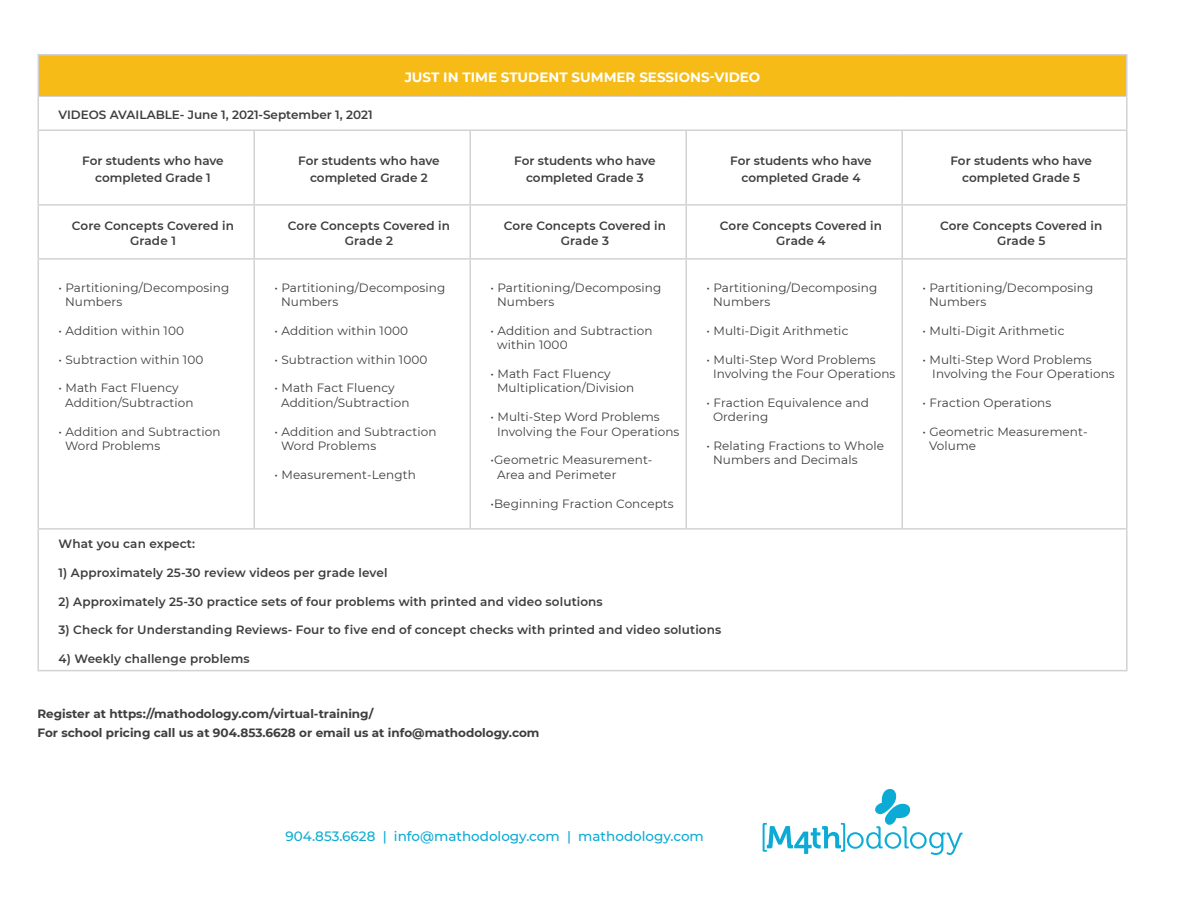
<style>
.page{position:relative;width:1188px;height:918px;background:#fff}
.page>*{position:absolute;margin:0;border:0;box-sizing:border-box;transform-origin:0 0}
.t1{font:500 13.5px "Montserrat";color:#0babd5}
.Subhead_2{font:700 13.5px "Montserrat";color:#fff}
.t2{font:12px "Montserrat";letter-spacing:.01em;color:#3e3e3f}
.t3{font:600 12px/14.4px "Montserrat";letter-spacing:.005em;color:#3e3e3f;text-align:center}
.t4{font:700 12px "Montserrat";color:#3e3e3f}
</style>
<div class="page">
<svg style="left:763px;top:789px;width:200px;height:66px"></svg>
<div style="left:38px;top:55px;width:1089px;height:42px;background:#f6bb17"></div>
<hr style="left:39px;top:96px;width:215px;height:1px;background:#d1d2d4">
<hr style="left:254px;top:96px;width:216px;height:1px;background:#d1d2d4">
<hr style="left:470px;top:96px;width:216px;height:1px;background:#d1d2d4">
<hr style="left:686px;top:96px;width:216px;height:1px;background:#d1d2d4">
<hr style="left:902px;top:96px;width:224px;height:1px;background:#d1d2d4">
<hr style="left:254px;top:206px;width:1px;height:52px;background:#d1d2d4">
<hr style="left:470px;top:206px;width:1px;height:52px;background:#d1d2d4">
<hr style="left:686px;top:206px;width:1px;height:52px;background:#d1d2d4">
<hr style="left:254px;top:260px;width:1px;height:268px;background:#d1d2d4">
<hr style="left:470px;top:260px;width:1px;height:268px;background:#d1d2d4">
<hr style="left:686px;top:260px;width:1px;height:268px;background:#d1d2d4">
<hr style="left:902px;top:260px;width:1px;height:268px;background:#d1d2d4">
<hr style="left:38px;top:204px;width:216px;height:2px;background:#d1d2d4">
<hr style="left:254px;top:204px;width:216px;height:2px;background:#d1d2d4">
<hr style="left:470px;top:204px;width:216px;height:2px;background:#d1d2d4">
<hr style="left:686px;top:204px;width:216px;height:2px;background:#d1d2d4">
<hr style="left:38px;top:528px;width:216px;height:2px;background:#d1d2d4">
<hr style="left:254px;top:528px;width:216px;height:2px;background:#d1d2d4">
<hr style="left:470px;top:528px;width:216px;height:2px;background:#d1d2d4">
<hr style="left:686px;top:528px;width:216px;height:2px;background:#d1d2d4">
<hr style="left:902px;top:528px;width:226px;height:2px;background:#d1d2d4">
<hr style="left:254px;top:131px;width:1px;height:73px;background:#d1d2d4">
<hr style="left:470px;top:131px;width:1px;height:73px;background:#d1d2d4">
<hr style="left:686px;top:131px;width:1px;height:73px;background:#d1d2d4">
<hr style="left:902px;top:131px;width:1px;height:73px;background:#d1d2d4">
<hr style="left:38px;top:130px;width:216px;height:1px;background:#d1d2d4">
<hr style="left:254px;top:130px;width:216px;height:1px;background:#d1d2d4">
<hr style="left:470px;top:130px;width:216px;height:1px;background:#d1d2d4">
<hr style="left:686px;top:130px;width:216px;height:1px;background:#d1d2d4">
<hr style="left:902px;top:130px;width:226px;height:1px;background:#d1d2d4">
<hr style="left:902px;top:204px;width:226px;height:2px;background:#d1d2d4">
<hr style="left:902px;top:206px;width:1px;height:52px;background:#d1d2d4">
<hr style="left:38px;top:258px;width:216px;height:2px;background:#d1d2d4">
<hr style="left:254px;top:258px;width:216px;height:2px;background:#d1d2d4">
<hr style="left:470px;top:258px;width:216px;height:2px;background:#d1d2d4">
<hr style="left:686px;top:258px;width:216px;height:2px;background:#d1d2d4">
<hr style="left:902px;top:258px;width:226px;height:2px;background:#d1d2d4">
<hr style="left:38px;top:54px;width:216px;height:2px;background:#d1d2d4">
<hr style="left:38px;top:56px;width:1px;height:41px;background:#d1d2d4">
<hr style="left:254px;top:54px;width:216px;height:2px;background:#d1d2d4">
<hr style="left:470px;top:54px;width:216px;height:2px;background:#d1d2d4">
<hr style="left:686px;top:54px;width:216px;height:2px;background:#d1d2d4">
<hr style="left:902px;top:54px;width:226px;height:2px;background:#d1d2d4">
<hr style="left:1126px;top:56px;width:2px;height:41px;background:#d1d2d4">
<hr style="left:38px;top:97px;width:1px;height:33px;background:#d1d2d4">
<hr style="left:1126px;top:97px;width:2px;height:33px;background:#d1d2d4">
<hr style="left:38px;top:131px;width:1px;height:73px;background:#d1d2d4">
<hr style="left:1126px;top:131px;width:2px;height:73px;background:#d1d2d4">
<hr style="left:38px;top:206px;width:1px;height:52px;background:#d1d2d4">
<hr style="left:1126px;top:206px;width:2px;height:52px;background:#d1d2d4">
<hr style="left:38px;top:260px;width:1px;height:268px;background:#d1d2d4">
<hr style="left:1126px;top:260px;width:2px;height:268px;background:#d1d2d4">
<hr style="left:38px;top:530px;width:1px;height:140px;background:#d1d2d4">
<hr style="left:1126px;top:530px;width:2px;height:140px;background:#d1d2d4">
<hr style="left:38px;top:670px;width:216px;height:1px;background:#d1d2d4">
<hr style="left:254px;top:670px;width:216px;height:1px;background:#d1d2d4">
<hr style="left:470px;top:670px;width:216px;height:1px;background:#d1d2d4">
<hr style="left:686px;top:670px;width:216px;height:1px;background:#d1d2d4">
<hr style="left:902px;top:670px;width:226px;height:1px;background:#d1d2d4">
<p class="Subhead_2" style="left:405px;top:68px;width:357px">JUST IN TIME STUDENT SUMMER SESSIONS-VIDEO</p>
<p class="t3" style="left:58px;top:107px;width:316px">VIDEOS AVAILABLE- June 1, 2021-September 1, 2021</p>
<p class="t3" style="left:82px;top:153px;width:143px">For students who have</p>
<p class="t3" style="left:95px;top:170px;width:117px">completed Grade 1</p>
<p class="t3" style="left:298px;top:153px;width:143px">For students who have</p>
<p class="t3" style="left:310px;top:170px;width:119px">completed Grade 2</p>
<p class="t3" style="left:514px;top:153px;width:143px">For students who have</p>
<p class="t3" style="left:526px;top:170px;width:119px">completed Grade 3</p>
<p class="t3" style="left:730px;top:153px;width:143px">For students who have</p>
<p class="t3" style="left:741px;top:170px;width:121px">completed Grade 4</p>
<p class="t3" style="left:951px;top:153px;width:143px">For students who have</p>
<p class="t3" style="left:962px;top:170px;width:119px">completed Grade 5</p>
<p class="t3" style="left:72px;top:218px;width:164px">Core Concepts Covered in<br>Grade 1</p>
<p class="t3" style="left:288px;top:218px;width:164px">Core Concepts Covered in<br>Grade 2</p>
<p class="t3" style="left:504px;top:218px;width:164px">Core Concepts Covered in<br>Grade 3</p>
<p class="t3" style="left:720px;top:218px;width:164px">Core Concepts Covered in<br>Grade 4</p>
<p class="t3" style="left:940px;top:218px;width:164px">Core Concepts Covered in</p>
<p class="t3" style="left:997px;top:233px;width:50px">Grade 5</p>
<p class="t2" style="left:58px;top:279px;width:172px">• Partitioning/Decomposing</p>
<p class="t2" style="left:65px;top:294px;width:59px">Numbers</p>
<p class="t2" style="left:58px;top:322px;width:127px">• Addition within 100</p>
<p class="t2" style="left:58px;top:351px;width:146px">• Subtraction within 100</p>
<p class="t2" style="left:58px;top:380px;width:122px">• Math Fact Fluency</p>
<p class="t2" style="left:65px;top:394px;width:130px">Addition/Subtraction</p>
<p class="t2" style="left:58px;top:423px;width:163px">• Addition and Subtraction</p>
<p class="t2" style="left:65px;top:438px;width:97px">Word Problems</p>
<p class="t2" style="left:274px;top:279px;width:172px">• Partitioning/Decomposing</p>
<p class="t2" style="left:281px;top:294px;width:59px">Numbers</p>
<p class="t2" style="left:274px;top:322px;width:135px">• Addition within 1000</p>
<p class="t2" style="left:274px;top:351px;width:154px">• Subtraction within 1000</p>
<p class="t2" style="left:274px;top:380px;width:122px">• Math Fact Fluency</p>
<p class="t2" style="left:281px;top:394px;width:130px">Addition/Subtraction</p>
<p class="t2" style="left:274px;top:423px;width:163px">• Addition and Subtraction</p>
<p class="t2" style="left:281px;top:438px;width:97px">Word Problems</p>
<p class="t2" style="left:274px;top:466px;width:143px">• Measurement-Length</p>
<p class="t2" style="left:490px;top:279px;width:172px">• Partitioning/Decomposing</p>
<p class="t2" style="left:497px;top:294px;width:59px">Numbers</p>
<p class="t2" style="left:490px;top:322px;width:163px">• Addition and Subtraction</p>
<p class="t2" style="left:497px;top:337px;width:72px">within 1000</p>
<p class="t2" style="left:490px;top:366px;width:122px">• Math Fact Fluency</p>
<p class="t2" style="left:497px;top:380px;width:139px">Multiplication/Division</p>
<p class="t2" style="left:490px;top:409px;width:171px">• Multi-Step Word Problems</p>
<p class="t2" style="left:497px;top:423px;width:184px">Involving the Four Operations</p>
<p class="t2" style="left:490px;top:452px;width:163px">•Geometric Measurement-</p>
<p class="t2" style="left:497px;top:466px;width:121px">Area and Perimeter</p>
<p class="t2" style="left:490px;top:495px;width:185px">•Beginning Fraction Concepts</p>
<p class="t2" style="left:706px;top:279px;width:172px">• Partitioning/Decomposing</p>
<p class="t2" style="left:713px;top:294px;width:59px">Numbers</p>
<p class="t2" style="left:706px;top:322px;width:143px">• Multi-Digit Arithmetic</p>
<p class="t2" style="left:706px;top:351px;width:171px">• Multi-Step Word Problems</p>
<p class="t2" style="left:713px;top:366px;width:184px">Involving the Four Operations</p>
<p class="t2" style="left:706px;top:394px;width:164px">• Fraction Equivalence and</p>
<p class="t2" style="left:713px;top:409px;width:57px">Ordering</p>
<p class="t2" style="left:706px;top:438px;width:179px">• Relating Fractions to Whole</p>
<p class="t2" style="left:713px;top:452px;width:146px">Numbers and Decimals</p>
<p class="t3" style="left:58px;top:536px;width:138px">What you can expect:</p>
<p class="t3" style="left:58px;top:565px;width:331px">1) Approximately 25-30 review videos per grade level</p>
<p class="t3" style="left:58px;top:594px;width:546px">2) Approximately 25-30 practice sets of four problems with printed and video solutions</p>
<p class="t3" style="left:58px;top:622px;width:664px">3) Check for Understanding Reviews- Four to five end of concept checks with printed and video solutions</p>
<p class="t3" style="left:58px;top:651px;width:193px">4) Weekly challenge problems</p>
<p class="t4" style="left:38px;top:705px;width:337px">Register at https://mathodology.com/virtual-training/</p>
<p class="t4" style="left:38px;top:724px;width:503px">For school pricing call us at 904.853.6628 or email us at info@mathodology.com</p>
<p class="t2" style="left:922px;top:279px;width:172px">• Partitioning/Decomposing</p>
<p class="t2" style="left:929px;top:294px;width:59px">Numbers</p>
<p class="t2" style="left:922px;top:322px;width:143px">• Multi-Digit Arithmetic</p>
<p class="t2" style="left:922px;top:351px;width:171px">• Multi-Step Word Problems</p>
<p class="t2" style="left:932px;top:366px;width:184px">Involving the Four Operations</p>
<p class="t2" style="left:922px;top:394px;width:130px">• Fraction Operations</p>
<p class="t2" style="left:922px;top:423px;width:167px">• Geometric Measurement-</p>
<p class="t2" style="left:929px;top:438px;width:49px">Volume</p>
<p class="t1" style="left:285px;top:827px;width:420px">904.853.6628 | info@mathodology.com | mathodology.com</p>
</div>
